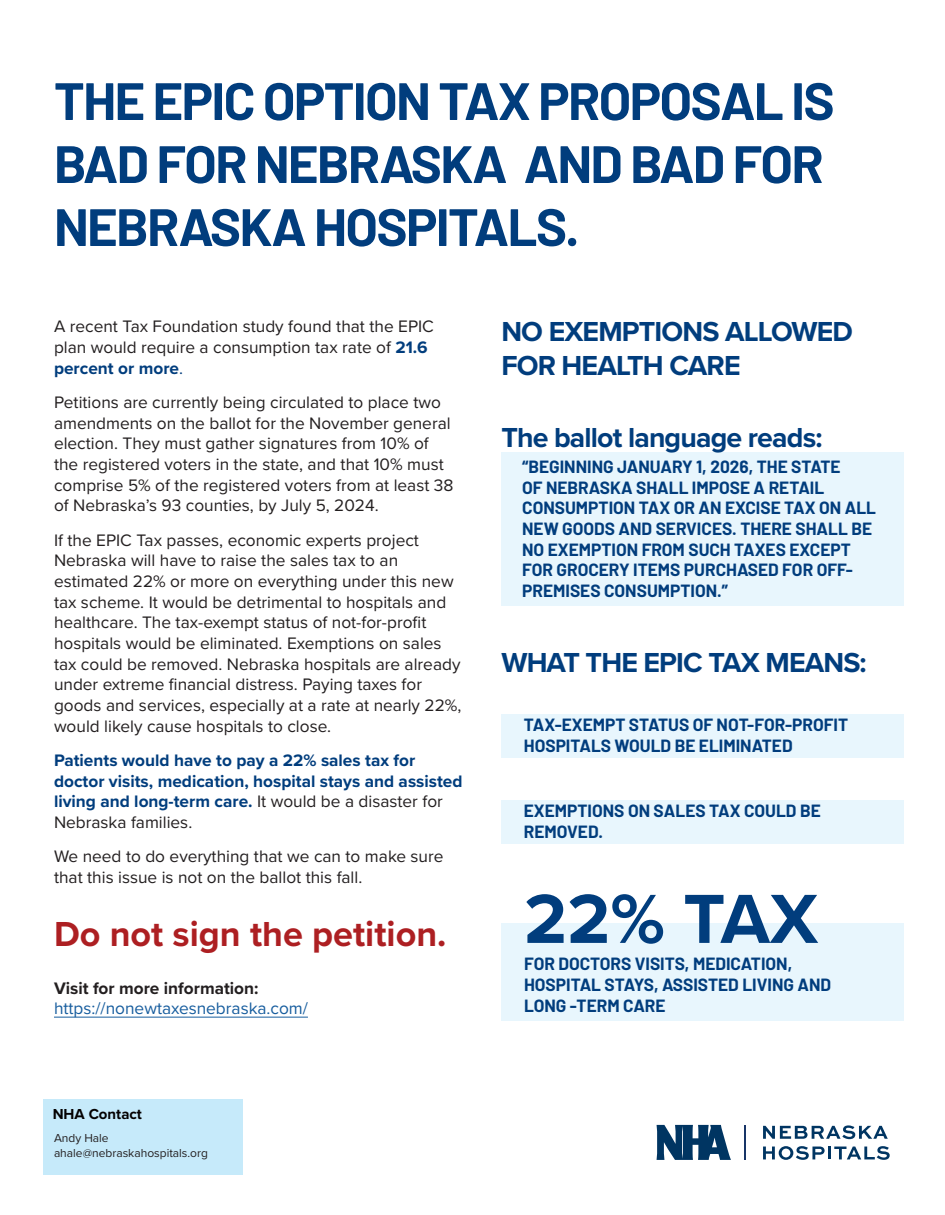
<style>
.page{position:relative;width:945px;height:1215px;background:#fff}
.page>*{position:absolute;margin:0;border:0;box-sizing:border-box;transform-origin:0 0}
.Fact_Number{font:700 72px "Proxima Nova";color:#013d7d}
.heading2{font:700 52.5px/63px "Barlow";letter-spacing:-.03em;color:#013d7d}
.Body_Text{font:700 36px "Proxima Nova";color:#ad1f22}
.side{font:700 28.5px/34.2px "Proxima Nova";letter-spacing:-.03em;color:#013d7d}
.Body_Text-2{font:17.25px/20.7px "Proxima Nova";color:#231f20}
.Fact_text{font:700 17.25px/20.7px "Barlow";color:#013d7d}
.Body_Text-3{font:700 17.25px/20.7px "Proxima Nova";color:#013d7d}
.Body_Text-4{font:17.25px "Proxima Nova";color:#175d9e}
.Body_Text-5{font:700 17.25px "Proxima Nova";color:#231f20}
.Body_Text-6{font:700 15px "Proxima Nova";color:#040101}
.Body_Text-7{font:12px "Proxima Nova";color:#231f20}
.s1{font-weight:700;color:#013d7d}
.s2{color:#013d7d}
.s3{font-weight:400;color:#231f20}
</style>
<div class="page">
<hr style="left:54px;top:1017px;width:254px;height:1px;background:#175d9e">
<div style="left:501px;top:924px;width:403px;height:97px;background:#e8f6fd"></div>
<div style="left:501px;top:714px;width:403px;height:43px;background:#e8f6fd"></div>
<div style="left:501px;top:800px;width:403px;height:43px;background:#e8f6fd"></div>
<div style="left:44px;top:1099px;width:199px;height:75px;background:#c6eafa"></div>
<svg style="left:763px;top:1125px;width:125px;height:14px"></svg>
<svg style="left:763px;top:1146px;width:127px;height:14px"></svg>
<svg style="left:657px;top:1125px;width:74px;height:35px"></svg>
<hr style="left:745px;top:1125px;width:1px;height:35px;background:#183567">
<div style="left:501px;top:453px;width:403px;height:153px;background:#e8f6fd"></div>
<p class="heading2" style="left:54px;top:66px;width:782px">THE EPIC OPTION TAX PROPOSAL IS<br>BAD FOR NEBRASKA AND BAD FOR<br>NEBRASKA HOSPITALS.</p>
<p class="Body_Text-2" style="left:54px;top:315px;width:381px">A recent Tax Foundation study found that the EPIC plan would require a consumption tax rate of <span class="s1">21.6 percent or more</span><span class="s2">.</span></p>
<p class="Body_Text-2" style="left:54px;top:391px;width:401px">Petitions are currently being circulated to place two amendments on the ballot for the November general election. They must gather signatures from 10% of the registered voters in the state, and that 10% must comprise 5% of the registered voters from at least 38 of Nebraska’s 93 counties, by July 5, 2024.</p>
<p class="Body_Text-2" style="left:54px;top:529px;width:409px">If the EPIC Tax passes, economic experts project Nebraska will have to raise the sales tax to an estimated 22% or more on everything under this new tax scheme. It would be detrimental to hospitals and healthcare. The tax-exempt status of not-for-profit hospitals would be eliminated. Exemptions on sales tax could be removed. Nebraska hospitals are already under extreme financial distress. Paying taxes for goods and services, especially at a rate at nearly 22%, would likely cause hospitals to close.</p>
<p class="Body_Text-3" style="left:54px;top:750px;width:410px">Patients would have to pay a 22% sales tax for doctor visits, medication, hospital stays and assisted living and long-term care. <span class="s3">It would be a disaster for Nebraska families.</span></p>
<p class="Body_Text-2" style="left:54px;top:845px;width:391px">We need to do everything that we can to make sure that this issue is not on the ballot this fall.</p>
<p class="Body_Text" style="left:54px;top:908px;width:394px">Do not sign the petition.</p>
<p class="Body_Text-5" style="left:54px;top:975px;width:206px">Visit for more information:</p>
<p class="Body_Text-4" style="left:54px;top:996px;width:255px">https://nonewtaxesnebraska.com/</p>
<p class="Body_Text-6" style="left:53px;top:1103px;width:91px">NHA Contact</p>
<p class="Body_Text-7" style="left:54px;top:1129px;width:56px">Andy Hale</p>
<p class="Body_Text-7" style="left:54px;top:1144px;width:155px">ahale@nebraskahospitals.org</p>
<p class="side" style="left:501px;top:314px;width:353px">NO EXEMPTIONS ALLOWED<br>FOR HEALTH CARE</p>
<p class="side" style="left:501px;top:419px;width:323px">The ballot language reads:</p>
<p class="Fact_text" style="left:522px;top:455px;width:355px">“BEGINNING JANUARY 1, 2026, THE STATE<br>OF NEBRASKA SHALL IMPOSE A RETAIL CONSUMPTION TAX OR AN EXCISE TAX ON ALL NEW GOODS AND SERVICES. THERE SHALL BE NO EXEMPTION FROM SUCH TAXES EXCEPT FOR GROCERY ITEMS PURCHASED FOR OFF-PREMISES CONSUMPTION.”</p>
<p class="side" style="left:501px;top:644px;width:367px">WHAT THE EPIC TAX MEANS:</p>
<p class="Fact_text" style="left:524px;top:714px;width:326px">TAX-EXEMPT STATUS OF NOT-FOR-PROFIT<br>HOSPITALS WOULD BE ELIMINATED</p>
<p class="Fact_text" style="left:524px;top:799px;width:298px">EXEMPTIONS ON SALES TAX COULD BE<br>REMOVED.</p>
<p class="Fact_Number" style="left:524px;top:865px;width:295px">22% TAX</p>
<p class="Fact_text" style="left:524px;top:952px;width:309px">FOR DOCTORS VISITS, MEDICATION,<br>HOSPITAL STAYS, ASSISTED LIVING AND<br>LONG -TERM CARE</p>
</div>
